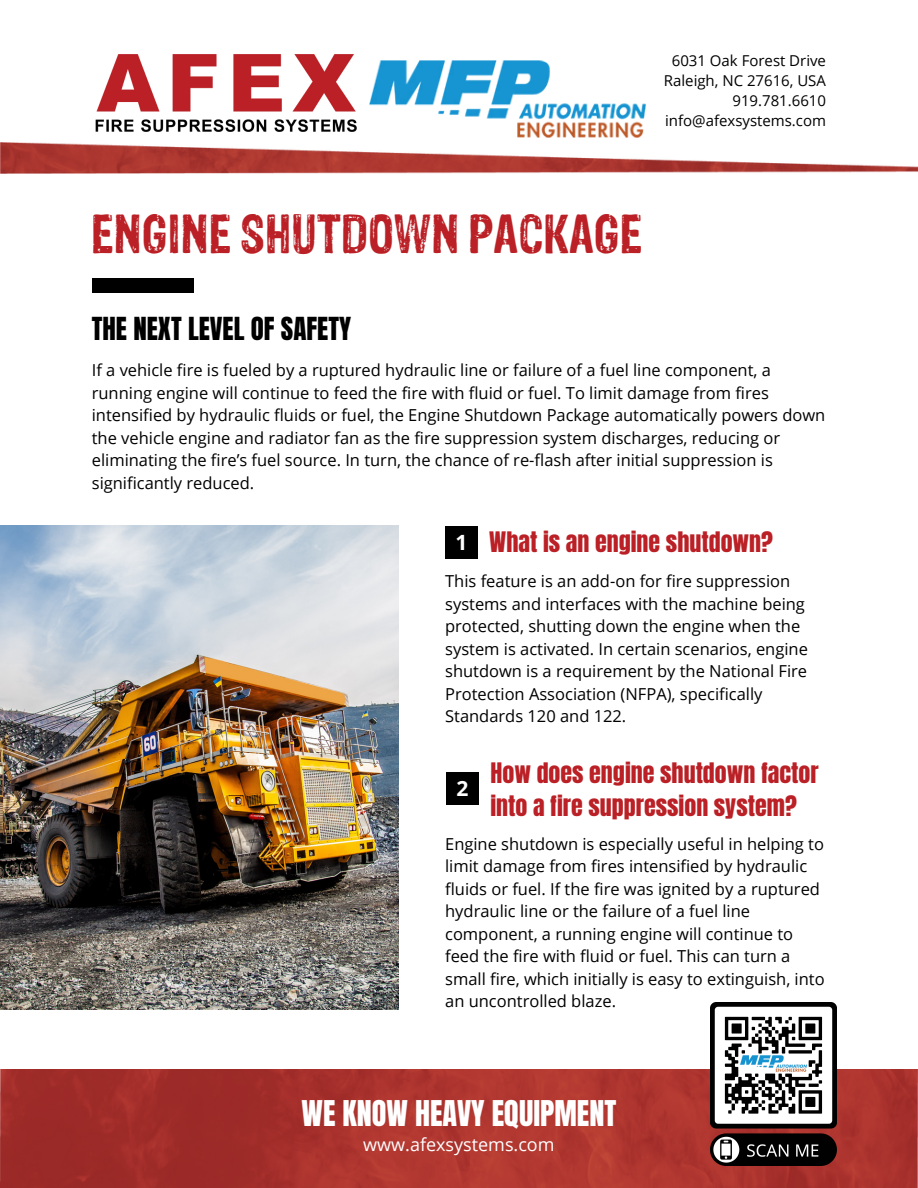
<style>
.page{position:relative;width:918px;height:1188px;background:#fff}
.page>*{position:absolute;margin:0;border:0;box-sizing:border-box;transform-origin:0 0}
.t1{font:45px "Sans Culottes";color:#ba2025}
.t2{font:30.15px "Anton";color:#fff}
.t3{font:27px "Anton";color:#000}
.t4{font:24px/32.7px "Anton";color:#ba2025}
.t5{font:700 21px "Open Sans";color:#fff}
.t6{font:18px "Open Sans";color:#fff}
.t7{font:16.5px/22.5px "Open Sans";color:#000}
.t8{font:15px "Open Sans";color:#000}
</style>
<div class="page">
<div style="left:445px;top:526px;width:33px;height:33px;background:#000"></div>
<div style="left:446px;top:772px;width:33px;height:32px;background:#000"></div>
<img style="left:0;top:526px;width:398px;height:484px">
<div style="left:92px;top:278px;width:102px;height:15px;background:#000"></div>
<img style="left:0;top:1070px;width:918px;height:118px">
<img style="left:95px;top:54px;width:262px;height:78px">
<img style="left:0;top:142px;width:918px;height:32px">
<img style="left:370px;top:60px;width:275px;height:78px">
<img style="left:711px;top:1002px;width:125px;height:163px">
<p class="t8" style="left:672px;top:50px;width:156px">6031 Oak Forest Drive</p>
<p class="t8" style="left:664px;top:70px;width:164px">Raleigh, NC 27616, USA</p>
<p class="t8" style="left:732px;top:90px;width:95px">919.781.6610</p>
<p class="t8" style="left:665px;top:110px;width:163px">info@afexsystems.com</p>
<p class="t1" style="left:91px;top:201px;width:553px">ENGINE SHUTDOWN PACKAGE</p>
<p class="t3" style="left:92px;top:310px;width:261px">THE NEXT LEVEL OF SAFETY</p>
<p class="t7" style="left:92px;top:359px;width:735px">If a vehicle fire is fueled by a ruptured hydraulic line or failure of a fuel line component, a running engine will continue to feed the fire with fluid or fuel. To limit damage from fires intensified by hydraulic fluids or fuel, the Engine Shutdown Package automatically powers down the vehicle engine and radiator fan as the fire suppression system discharges, reducing or eliminating the fire’s fuel source. In turn, the chance of re-flash after initial suppression is significantly reduced.</p>
<p class="t4" style="left:489px;top:526px;width:285px">What is an engine shutdown?</p>
<p class="t5" style="left:456px;top:528px;width:13px">1</p>
<p class="t7" style="left:445px;top:570px;width:364px">This feature is an add-on for fire suppression systems and interfaces with the machine being protected, shutting down the engine when the system is activated. In certain scenarios, engine shutdown is a requirement by the National Fire Protection Association (NFPA), specifically Standards 120 and 122.</p>
<p class="t5" style="left:456px;top:774px;width:13px">2</p>
<p class="t4" style="left:490px;top:757px;width:330px">How does engine shutdown factor into a fire suppression system?</p>
<p class="t7" style="left:445px;top:832px;width:381px">Engine shutdown is especially useful in helping to limit damage from fires intensified by hydraulic fluids or fuel. If the fire was ignited by a ruptured hydraulic line or the failure of a fuel line component, a running engine will continue to feed the fire with fluid or fuel. This can turn a small fire, which initially is easy to extinguish, into an uncontrolled blaze.</p>
<p class="t2" style="left:302px;top:1091px;width:316px">WE KNOW HEAVY EQUIPMENT</p>
<p class="t6" style="left:363px;top:1131px;width:193px">www.afexsystems.com</p>
</div>
